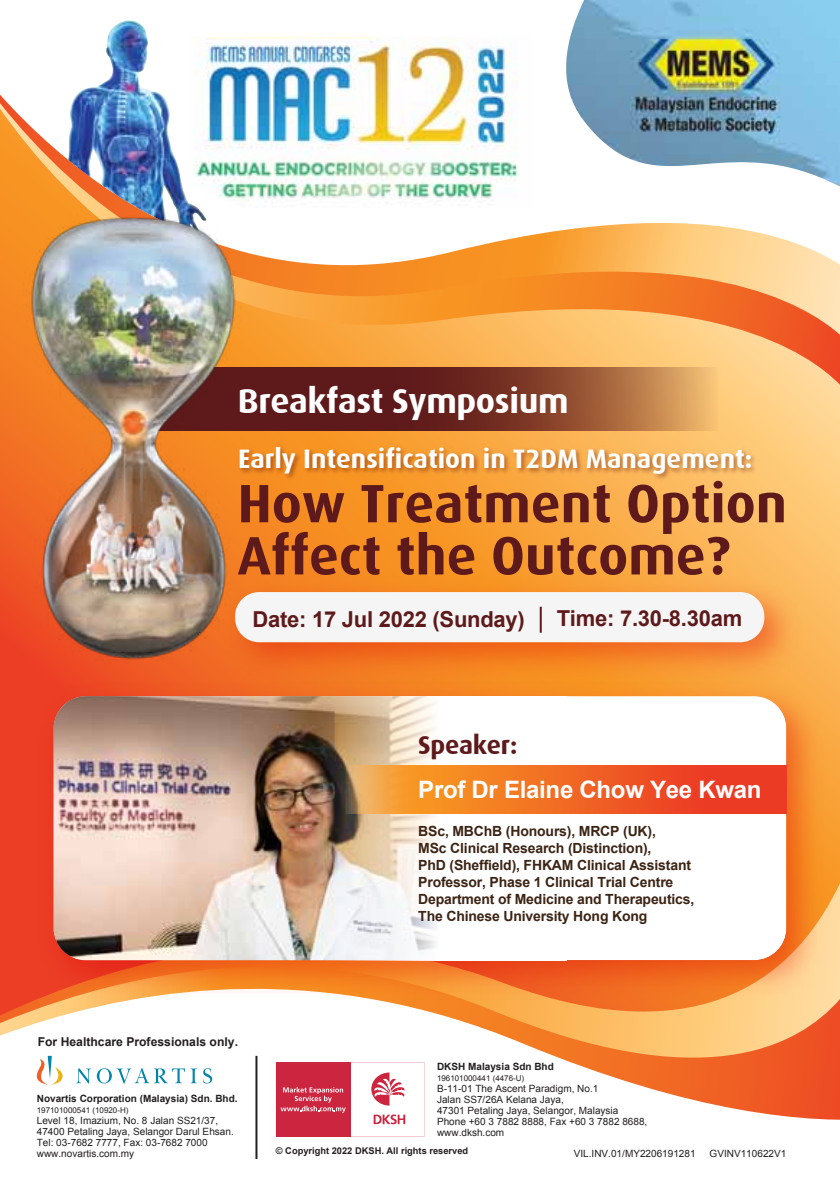
<style>
.page{position:relative;width:840px;height:1191px;background:#fff}
.page>*{position:absolute;margin:0;border:0;box-sizing:border-box;transform-origin:0 0}
.t1{font:700 54px/52.2px "Dax";color:#5e1a1b}
.t2{font:700 34.8px "Dax";letter-spacing:-.01em;color:#fff}
.t3{font:700 26.8px "Dax";color:#fff}
.t4{font:700 26px "Dax";letter-spacing:-.01em;color:#5e1a1b}
.t5{font:700 24px "Arial";letter-spacing:-.01em;color:#fff}
.t6{font:700 22px "Arial";letter-spacing:-.01em;color:#5e1a1b}
.t7{font:700 14px/16.8px "Arial";letter-spacing:-.01em;color:#3c2415}
.t8{font:700 12.2px "Arial";color:#231f20}
.t9{font:10px/11px "Arial";color:#231f20}
.t10{font:700 10px "Arial";color:#231f20}
.t11{font:700 9.2px "Arial";color:#231f20}
.t12{font:8px "Arial";color:#231f20}
</style>
<div class="page">
<svg style="left:348px;top:385px;width:491px;height:223px;background:#fbb252"></svg>
<svg style="left:348px;top:335px;width:491px;height:50px;background:#fbb767"></svg>
<svg style="left:0;top:94px;width:839px;height:240px"></svg>
<img style="left:348px;top:568px;width:464px;height:40px">
<div style="left:235px;top:592px;width:528px;height:50px;background:#f5f5f5;border-radius:24px"></div>
<svg style="left:276px;top:1130px;width:75px;height:6px"></svg>
<hr style="left:255px;top:1055px;width:2px;height:104px;background:#231f20">
<img style="left:555px;top:0;width:284px;height:187px">
<img style="left:206px;top:37px;width:325px;height:171px">
<img style="left:68px;top:20px;width:138px;height:137px">
<svg style="left:348px;top:367px;width:369px;height:64px;background:#8e4c32"></svg>
<hr style="left:539px;top:607px;width:2px;height:26px;background:#5e1a1b">
<img style="left:0;top:608px;width:839px;height:522px">
<svg style="left:566px;top:696px;width:220px;height:264px"></svg>
<img style="left:54px;top:710px;width:257px;height:250px">
<svg style="left:311px;top:696px;width:255px;height:264px"></svg>
<svg style="left:345px;top:765px;width:441px;height:48px;background:#ee6929"></svg>
<img style="left:348px;top:441px;width:412px;height:41px">
<img style="left:0;top:157px;width:348px;height:553px">
<h2 class="t2" style="left:238px;top:381px;width:332px">Breakfast Symposium</h2>
<h3 class="t3" style="left:238px;top:444px;width:515px">Early Intensification in T2DM Management:</h3>
<h1 class="t1" style="left:237px;top:478px;width:550px">How Treatment Option<br>Affect the Outcome?</h1>
<h3 class="t6" style="left:252px;top:604px;width:274px">Date: 17 Jul 2022 (Sunday)</h3>
<h3 class="t6" style="left:556px;top:604px;width:187px">Time: 7.30-8.30am</h3>
<h3 class="t4" style="left:418px;top:730px;width:100px">Speaker:</h3>
<h3 class="t5" style="left:418px;top:773px;width:344px">Prof Dr Elaine Chow Yee Kwan</h3>
<h3 class="t7" style="left:418px;top:823px;width:277px">BSc, MBChB (Honours), MRCP (UK),<br>MSc Clinical Research (Distinction),<br>PhD (Sheffield), FHKAM Clinical Assistant Professor, Phase 1 Clinical Trial Centre Department of Medicine and Therapeutics, The Chinese University Hong Kong</h3>
<p class="t8" style="left:38px;top:1033px;width:202px">For Healthcare Professionals only.</p>
<p class="t10" style="left:37px;top:1091px;width:202px">Novartis Corporation (Malaysia) Sdn. Bhd.</p>
<p class="t12" style="left:37px;top:1104px;width:93px">197101000541 (10920-H)</p>
<p class="t9" style="left:37px;top:1114px;width:198px">Level 18, Imazium, No. 8 Jalan SS21/37, 47400 Petaling Jaya, Selangor Darul Ehsan.<br>Tel: 03-7682 7777, Fax: 03-7682 7000 www.novartis.com.my</p>
<p class="t10" style="left:437px;top:1059px;width:118px">DKSH Malaysia Sdn Bhd</p>
<p class="t12" style="left:437px;top:1072px;width:89px">196101000441 (4476-U)</p>
<p class="t9" style="left:437px;top:1082px;width:212px">B-11-01 The Ascent Paradigm, No.1<br>Jalan SS7/26A Kelana Jaya,<br>47301 Petaling Jaya, Selangor, Malaysia<br>Phone +60 3 7882 8888, Fax +60 3 7882 8688, www.dksh.com</p>
<p class="t11" style="left:276px;top:1144px;width:194px">© Copyright 2022 DKSH. All rights reserved</p>
<p class="t9" style="left:573px;top:1147px;width:123px">VIL.INV.01/MY2206191281</p>
<p class="t9" style="left:709px;top:1147px;width:78px">GVINV110622V1</p>
</div>
